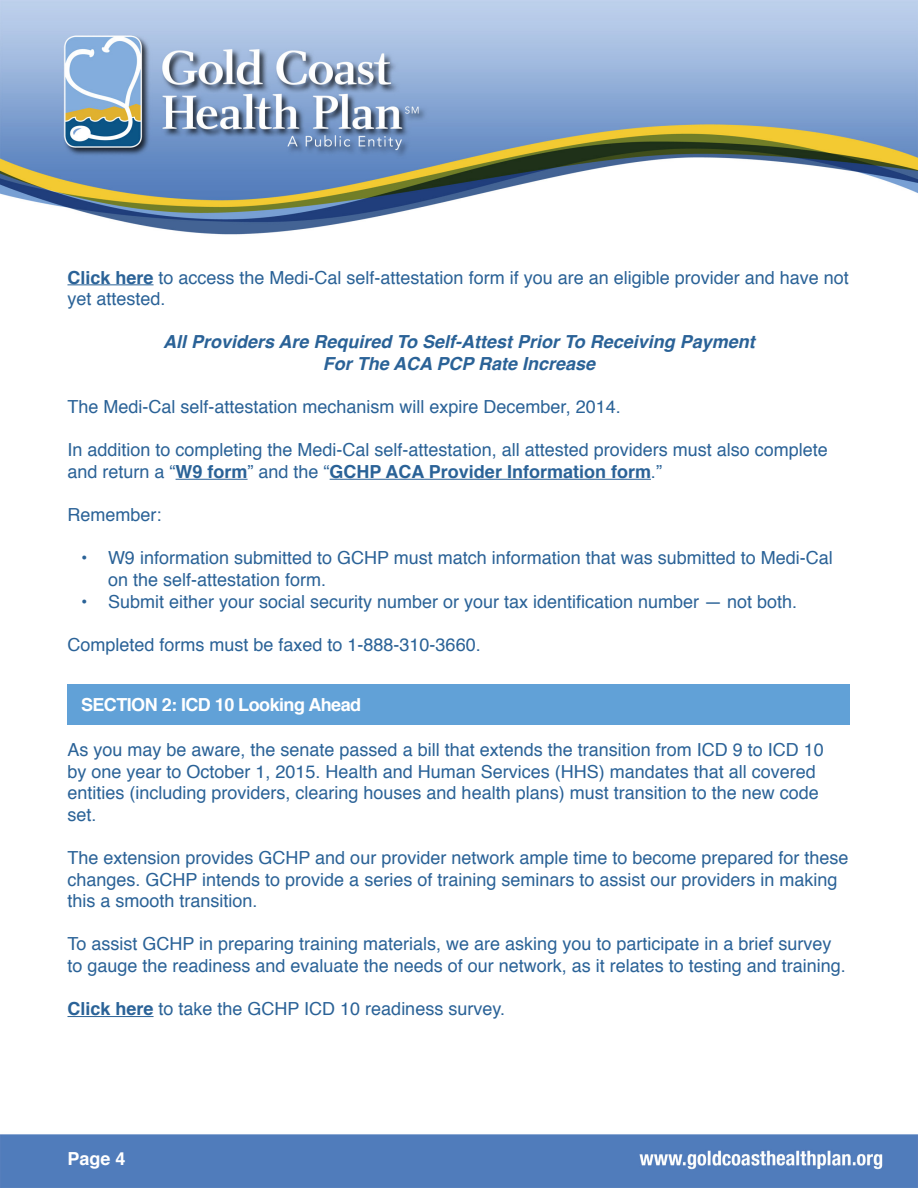
<style>
.page{position:relative;width:918px;height:1188px;background:#fff}
.page>*{position:absolute;margin:0;border:0;box-sizing:border-box;transform-origin:0 0}
.t1{font:18px/21.6px "Helvetica";color:#2a6297}
.t2{font:italic 700 18px/21.6px "Helvetica";color:#2a6297;text-align:center}
.t3{font:700 18px "Helvetica";letter-spacing:-.03em;color:#fff}
.s1{font-weight:700}
</style>
<div class="page">
<img style="left:0;top:0;width:918px;height:1188px">
<hr style="left:68px;top:284px;width:86px;height:1px;background:#2a6297">
<hr style="left:176px;top:479px;width:72px;height:1px;background:#2a6297">
<hr style="left:330px;top:479px;width:321px;height:1px;background:#2a6297">
<div style="left:68px;top:684px;width:782px;height:40px;background:#61a1d7"></div>
<hr style="left:68px;top:1016px;width:86px;height:1px;background:#2a6297">
<p class="t1" style="left:68px;top:267px;width:783px"><span class="s1">Click here</span> to access the Medi-Cal self-attestation form if you are an eligible provider and have not yet attested.</p>
<p class="t2" style="left:163px;top:331px;width:593px">All Providers Are Required To Self-Attest Prior To Receiving Payment<br>For The ACA PCP Rate Increase</p>
<p class="t1" style="left:68px;top:397px;width:555px">The Medi-Cal self-attestation mechanism will expire December, 2014.</p>
<p class="t1" style="left:68px;top:440px;width:762px">In addition to completing the Medi-Cal self-attestation, all attested providers must also complete and return a “<span class="s1">W9 form</span>” and the “<span class="s1">GCHP ACA Provider Information form</span>.”</p>
<p class="t1" style="left:68px;top:505px;width:96px">Remember:</p>
<p class="t1" style="left:108px;top:548px;width:726px;text-indent:-27px">• W9 information submitted to GCHP must match information that was submitted to Medi-Cal on the self-attestation form.</p>
<p class="t1" style="left:81px;top:591px;width:718px">• Submit either your social security number or your tax identification number — not both.</p>
<p class="t1" style="left:68px;top:634px;width:415px">Completed forms must be faxed to 1-888-310-3660.</p>
<p class="t3" style="left:81px;top:690px;width:282px">SECTION 2: ICD 10 Looking Ahead</p>
<p class="t1" style="left:68px;top:739px;width:758px">As you may be aware, the senate passed a bill that extends the transition from ICD 9 to ICD 10 by one year to October 1, 2015. Health and Human Services (HHS) mandates that all covered entities (including providers, clearing houses and health plans) must transition to the new code set.</p>
<p class="t1" style="left:68px;top:847px;width:783px">The extension provides GCHP and our provider network ample time to become prepared for these changes. GCHP intends to provide a series of training seminars to assist our providers in making this a smooth transition.</p>
<p class="t1" style="left:68px;top:934px;width:780px">To assist GCHP in preparing training materials, we are asking you to participate in a brief survey to gauge the readiness and evaluate the needs of our network, as it relates to testing and training.</p>
<p class="t1" style="left:68px;top:999px;width:439px"><span class="s1">Click here</span> to take the GCHP ICD 10 readiness survey.</p>
<p class="t3" style="left:68px;top:1145px;width:60px">Page 4</p>
</div>
